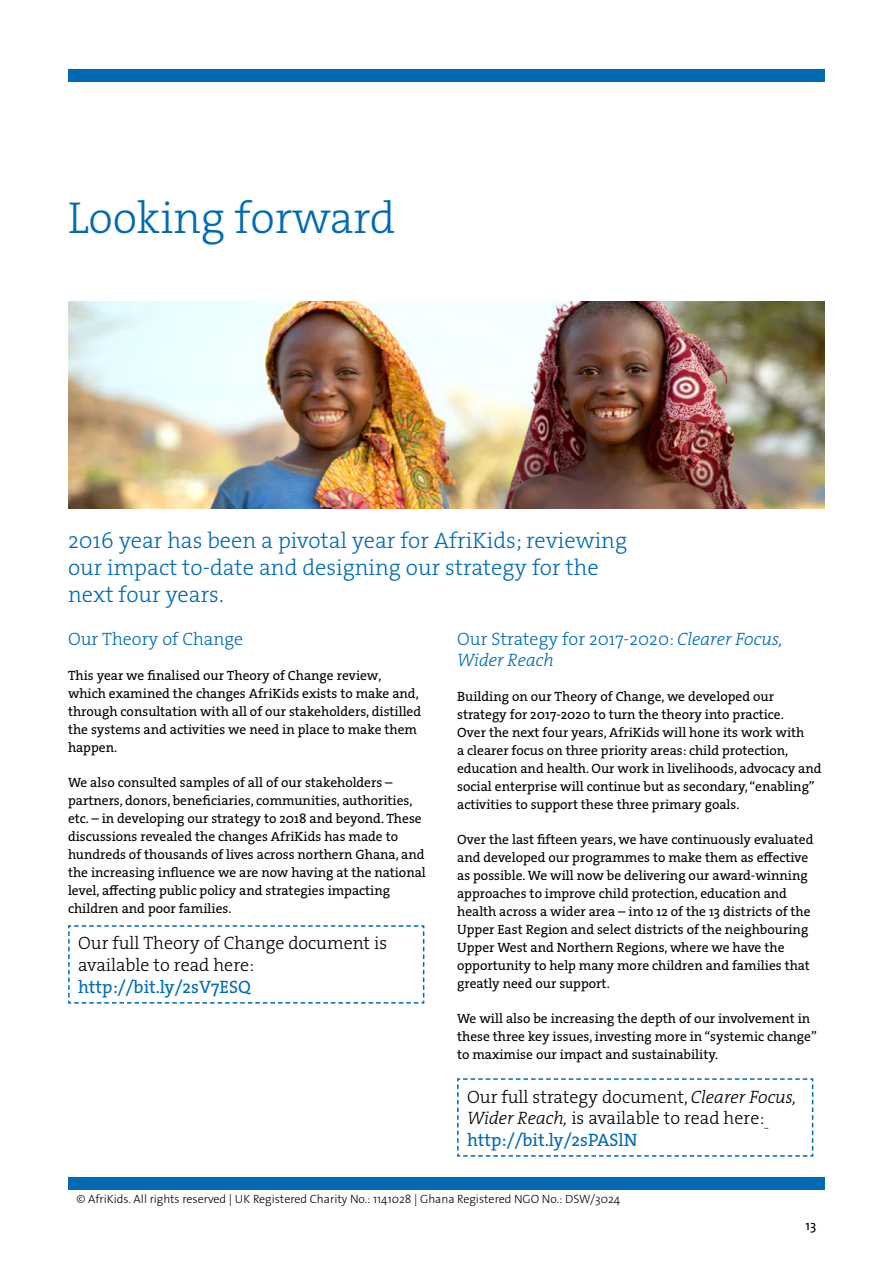
<style>
.page{position:relative;width:893px;height:1263px;background:#fff}
.page>*{position:absolute;margin:0;border:0;box-sizing:border-box;transform-origin:0 0}
.t1{font:45px "The Serif HP3 Lig";color:#006bb3}
.t2{font:22.5px/27px "The Serif HP3 Lig";color:#006bb3}
.t3{font:18px/21.6px "The Serif HP3 Lig";color:#000}
.t4{font:18px "The Serif HP3 Lig";color:#006bb3}
.t5{font:18px "The Serif HP5 Plain";color:#006bb3}
.t6{font:18px "The Serif HP3 Lig IT";color:#006bb3}
.t7{font:13.5px/18px "The Serif HP5 Plain";color:#000}
.t8{font:13.5px "The Sans Os F";color:#000}
.t9{font:300 12px "The Sans Os F";color:#010202}
.s1{font-family:"The Serif HP3 Lig IT"}
</style>
<div class="page">
<div style="left:68px;top:69px;width:757px;height:12px;background:#006bb3"></div>
<div style="left:68px;top:1177px;width:757px;height:13px;background:#006bb3"></div>
<img style="left:68px;top:302px;width:757px;height:206px">
<svg style="left:68px;top:925px;width:357px;height:79px"></svg>
<svg style="left:457px;top:1078px;width:357px;height:79px"></svg>
<h1 class="t1" style="left:68px;top:189px;width:329px">Looking forward</h1>
<h2 class="t2" style="left:68px;top:527px;width:561px">2016 year has been a pivotal year for AfriKids; reviewing our impact to-date and designing our strategy for the next four years.</h2>
<h3 class="t4" style="left:457px;top:627px;width:327px">Our Strategy for 2017-2020: <span class="s1">Clearer Focus,</span></h3>
<h3 class="t6" style="left:457px;top:649px;width:98px">Wider Reach</h3>
<p class="t7" style="left:457px;top:688px;width:366px">Building on our Theory of Change, we developed our strategy for 2017-2020 to turn the theory into practice.<br>Over the next four years, AfriKids will hone its work with<br>a clearer focus on three priority areas: child protection, education and health. Our work in livelihoods, advocacy and social enterprise will continue but as secondary, “enabling” activities to support these three primary goals.</p>
<p class="t7" style="left:457px;top:831px;width:358px">Over the last fifteen years, we have continuously evaluated and developed our programmes to make them as effective as possible. We will now be delivering our award-winning approaches to improve child protection, education and health across a wider area – into 12 of the 13 districts of the Upper East Region and select districts of the neighbouring Upper West and Northern Regions, where we have the opportunity to help many more children and families that greatly need our support.</p>
<p class="t7" style="left:457px;top:1010px;width:361px">We will also be increasing the depth of our involvement in these three key issues, investing more in “systemic change” to maximise our impact and sustainability.</p>
<h3 class="t4" style="left:68px;top:627px;width:177px">Our Theory of Change</h3>
<p class="t7" style="left:68px;top:666px;width:355px">This year we finalised our Theory of Change review, which examined the changes AfriKids exists to make and, through consultation with all of our stakeholders, distilled the systems and activities we need in place to make them happen.</p>
<p class="t7" style="left:68px;top:773px;width:359px">We also consulted samples of all of our stakeholders – partners, donors, beneficiaries, communities, authorities, etc. – in developing our strategy to 2018 and beyond. These discussions revealed the changes AfriKids has made to hundreds of thousands of lives across northern Ghana, and the increasing influence we are now having at the national level, affecting public policy and strategies impacting children and poor families.</p>
<h3 class="t3" style="left:78px;top:933px;width:311px">Our full Theory of Change document is available to read here:</h3>
<h3 class="t5" style="left:78px;top:975px;width:174px">http://bit.ly/2sV7ESQ</h3>
<h3 class="t3" style="left:467px;top:1086px;width:331px">Our full strategy document, <span class="s1">Clearer Focus,<br>Wider Reach,</span> is available to read here:</h3>
<h3 class="t5" style="left:467px;top:1128px;width:172px">http://bit.ly/2sPASlN</h3>
<p class="t9" style="left:77px;top:1191px;width:545px">© AfriKids. All rights reserved | UK Registered Charity No.: 1141028 | Ghana Registered NGO No.: DSW/3024</p>
<p class="t8" style="left:805px;top:1216px;width:12px">13</p>
</div>
